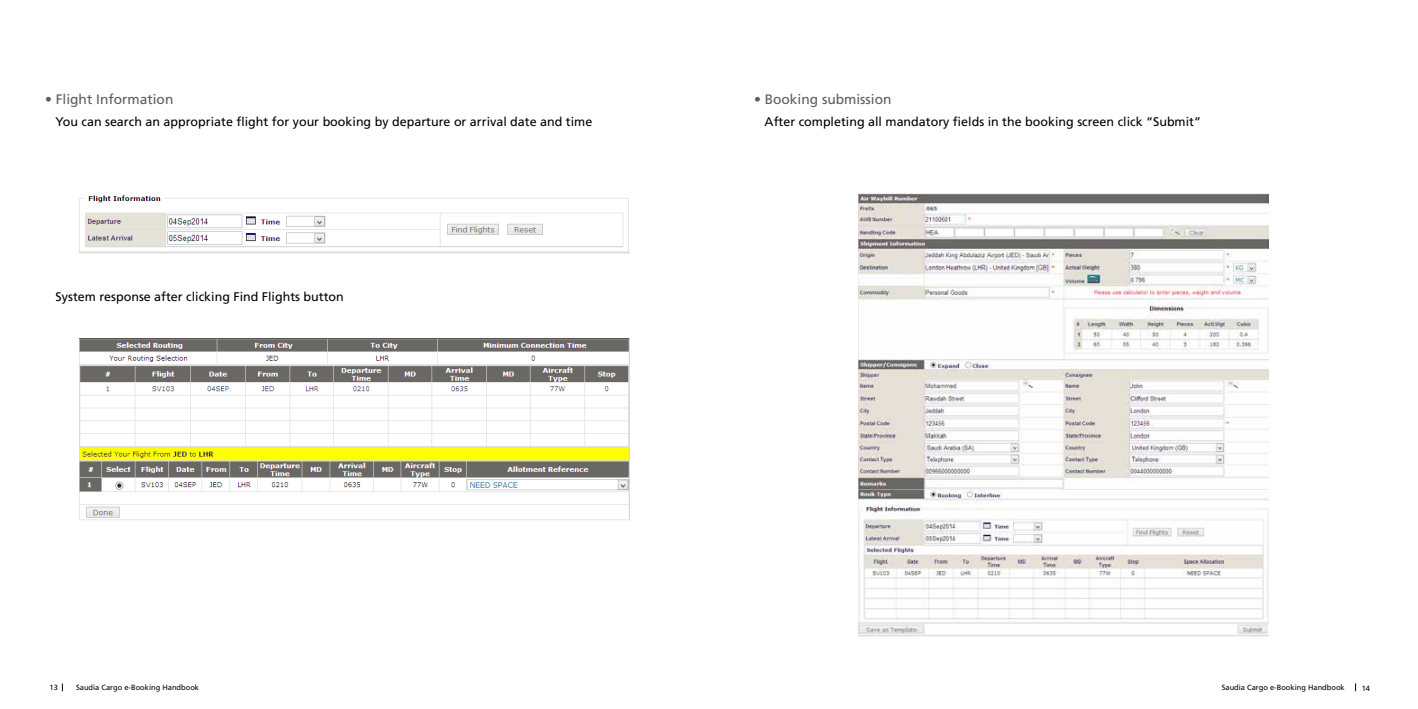
<style>
.page{position:relative;width:1418px;height:709px;background:#fff}
.page>*{position:absolute;margin:0;border:0;box-sizing:border-box;transform-origin:0 0}
.t1{font:13.75px "Frutiger LT Std";color:#5c5c59}
.t2{font:12.5px "Frutiger LT Std";color:#000}
.t3{font:7.5px "Frutiger LT Std";color:#000}
</style>
<div class="page">
<img style="left:79px;top:195px;width:550px;height:59px">
<img style="left:79px;top:339px;width:550px;height:181px">
<img style="left:858px;top:193px;width:410px;height:443px">
<p class="t1" style="left:45px;top:91px;width:130px">• Flight Information</p>
<p class="t2" style="left:56px;top:114px;width:538px">You can search an appropriate flight for your booking by departure or arrival date and time</p>
<p class="t2" style="left:56px;top:289px;width:290px">System response after clicking Find Flights button</p>
<p class="t1" style="left:754px;top:91px;width:139px">• Booking submission</p>
<p class="t2" style="left:764px;top:114px;width:438px">After completing all mandatory fields in the booking screen click “Submit”</p>
<p class="t3" style="left:76px;top:683px;width:124px">Saudia Cargo e-Booking Handbook</p>
<p class="t3" style="left:1221px;top:683px;width:124px">Saudia Cargo e-Booking Handbook</p>
<p class="t3" style="left:49px;top:683px;width:10px">13</p>
<p class="t3" style="left:1361px;top:684px;width:10px">14</p>
</div>
